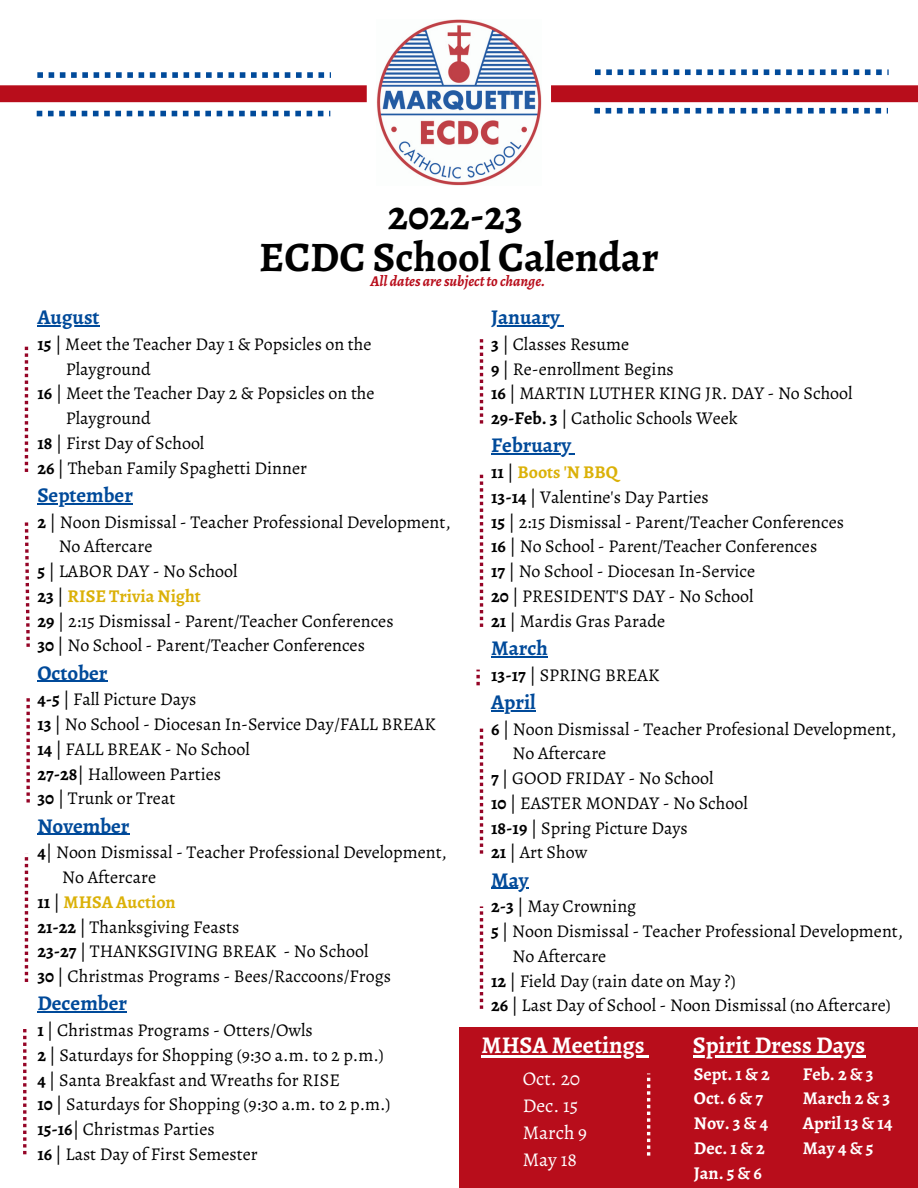
<style>
.page{position:relative;width:918px;height:1188px;background:#fff}
.page>*{position:absolute;margin:0;border:0;box-sizing:border-box;transform-origin:0 0}
.t1{font:700 42.15px "Alegreya";color:#000}
.t2{font:700 42px "Alegreya";color:#000}
.t3{font:700 24px "Alegreya";color:#fff}
.t4{font:700 21px "Alegreya";color:#004a9a}
.t5{font:19.5px "Alegreya";color:#fff}
.t6{font:18px "Alegreya";color:#000}
.t7{font:700 18px "Alegreya";color:#fff}
.t8{font:700 18px "Alegreya";color:#dbb108}
.t9{font:italic 700 15px "Alegreya";color:#b80d1b}
.s1{font-weight:700}
.s2{color:#000}
.s3{font-weight:400;color:#000}
</style>
<div class="page">
<svg style="left:25px;top:347px;width:3px;height:125px"></svg>
<svg style="left:480px;top:339px;width:3px;height:85px"></svg>
<svg style="left:25px;top:522px;width:5px;height:125px"></svg>
<svg style="left:26px;top:698px;width:4px;height:105px"></svg>
<svg style="left:25px;top:857px;width:3px;height:125px"></svg>
<svg style="left:23px;top:1029px;width:3px;height:125px"></svg>
<svg style="left:480px;top:475px;width:3px;height:152px"></svg>
<svg style="left:480px;top:906px;width:3px;height:103px"></svg>
<svg style="left:480px;top:729px;width:3px;height:125px"></svg>
<svg style="left:476px;top:670px;width:4px;height:15px"></svg>
<div style="left:0;top:85px;width:367px;height:17px;background:#b80d1b"></div>
<div style="left:551px;top:85px;width:367px;height:17px;background:#b80d1b"></div>
<img style="left:376px;top:20px;width:166px;height:165px">
<svg style="left:37px;top:111px;width:293px;height:5px"></svg>
<svg style="left:594px;top:108px;width:294px;height:6px"></svg>
<svg style="left:37px;top:72px;width:294px;height:6px"></svg>
<svg style="left:595px;top:69px;width:294px;height:6px"></svg>
<div style="left:459px;top:1027px;width:459px;height:161px;background:#b80d1b"></div>
<hr style="left:37px;top:325px;width:63px;height:1px;background:#004a9a">
<hr style="left:37px;top:503px;width:96px;height:1px;background:#004a9a">
<hr style="left:37px;top:681px;width:70px;height:1px;background:#004a9a">
<hr style="left:37px;top:834px;width:93px;height:1px;background:#004a9a">
<hr style="left:37px;top:1011px;width:90px;height:2px;background:#004a9a">
<hr style="left:491px;top:325px;width:69px;height:1px;background:#004a9a">
<hr style="left:491px;top:453px;width:80px;height:2px;background:#004a9a">
<hr style="left:491px;top:656px;width:57px;height:1px;background:#004a9a">
<hr style="left:491px;top:710px;width:45px;height:1px;background:#004a9a">
<hr style="left:491px;top:888px;width:38px;height:1px;background:#004a9a">
<hr style="left:693px;top:1056px;width:172px;height:2px;background:#fff">
<svg style="left:647px;top:1073px;width:3px;height:83px"></svg>
<hr style="left:482px;top:1056px;width:163px;height:2px;background:#fff">
<p class="t2" style="left:388px;top:187px;width:137px">2022-23</p>
<p class="t1" style="left:259px;top:228px;width:401px">ECDC School Calendar</p>
<p class="t9" style="left:371px;top:271px;width:176px">All dates aresubjectto change.</p>
<p class="t4" style="left:37px;top:303px;width:64px">August</p>
<p class="t6" style="left:37px;top:332px;width:336px"><span class="s1">15</span> | Meet the Teacher Day 1 &amp; Popsicles on the</p>
<p class="t6" style="left:66px;top:356px;width:86px">Playground</p>
<p class="t6" style="left:37px;top:381px;width:339px"><span class="s1">16</span> | Meet the Teacher Day 2 &amp; Popsicles on the</p>
<p class="t6" style="left:66px;top:406px;width:86px">Playground</p>
<p class="t6" style="left:37px;top:431px;width:169px"><span class="s1">18</span> | First Day of School</p>
<p class="t6" style="left:37px;top:455px;width:271px"><span class="s1">26</span> | Theban Family Spaghetti Dinner</p>
<p class="t4" style="left:37px;top:480px;width:97px">September</p>
<p class="t6" style="left:37px;top:509px;width:415px"><span class="s1">2</span> | Noon Dismissal - Teacher Professional Development,</p>
<p class="t6" style="left:59px;top:534px;width:95px">No Aftercare</p>
<p class="t6" style="left:37px;top:559px;width:202px"><span class="s1">5</span> | LABOR DAY - No School</p>
<p class="t8" style="left:37px;top:584px;width:165px"><span class="s2">23</span> <span class="s3">|</span> RISE Trivia Night</p>
<p class="t6" style="left:37px;top:608px;width:358px"><span class="s1">29</span> | 2:15 Dismissal - Parent/Teacher Conferences</p>
<p class="t6" style="left:37px;top:633px;width:329px"><span class="s1">30</span> | No School - Parent/Teacher Conferences</p>
<p class="t4" style="left:37px;top:658px;width:72px">October</p>
<p class="t6" style="left:37px;top:687px;width:161px"><span class="s1">4-5</span> | Fall Picture Days</p>
<p class="t6" style="left:37px;top:712px;width:400px"><span class="s1">13</span> | No School - Diocesan In-Service Day/FALL BREAK</p>
<p class="t6" style="left:37px;top:737px;width:214px"><span class="s1">14</span> | FALL BREAK - No School</p>
<p class="t6" style="left:37px;top:761px;width:185px"><span class="s1">27-28</span>| Halloween Parties</p>
<p class="t6" style="left:37px;top:786px;width:139px"><span class="s1">30</span> | Trunk or Treat</p>
<p class="t4" style="left:37px;top:811px;width:94px">November</p>
<p class="t6" style="left:37px;top:840px;width:411px"><span class="s1">4</span>| Noon Dismissal - Teacher Professional Development,</p>
<p class="t6" style="left:62px;top:865px;width:95px">No Aftercare</p>
<p class="t8" style="left:37px;top:890px;width:140px"><span class="s2">11</span> <span class="s3">|</span> MHSA Auction</p>
<p class="t6" style="left:37px;top:914px;width:203px"><span class="s1">21-22</span> | Thanksgiving Feasts</p>
<p class="t6" style="left:37px;top:939px;width:333px"><span class="s1">23-27</span> | THANKSGIVING BREAK - No School</p>
<p class="t6" style="left:37px;top:964px;width:355px"><span class="s1">30</span> | Christmas Programs - Bees/Raccoons/Frogs</p>
<p class="t4" style="left:37px;top:989px;width:91px">December</p>
<p class="t6" style="left:37px;top:1018px;width:277px"><span class="s1">1</span> | Christmas Programs - Otters/Owls</p>
<p class="t6" style="left:37px;top:1043px;width:348px"><span class="s1">2</span> | Saturdays for Shopping (9:30 a.m. to 2 p.m.)</p>
<p class="t6" style="left:37px;top:1067px;width:304px"><span class="s1">4</span> | Santa Breakfast and Wreaths for RISE</p>
<p class="t6" style="left:37px;top:1092px;width:355px"><span class="s1">10</span> | Saturdays for Shopping (9:30 a.m. to 2 p.m.)</p>
<p class="t6" style="left:37px;top:1117px;width:179px"><span class="s1">15-16</span>| Christmas Parties</p>
<p class="t6" style="left:37px;top:1142px;width:222px"><span class="s1">16</span> | Last Day of First Semester</p>
<p class="t4" style="left:491px;top:303px;width:70px">January</p>
<p class="t6" style="left:491px;top:332px;width:140px"><span class="s1">3</span> | Classes Resume</p>
<p class="t6" style="left:491px;top:356px;width:184px"><span class="s1">9</span> | Re-enrollment Begins</p>
<p class="t6" style="left:491px;top:381px;width:363px"><span class="s1">16</span> | MARTIN LUTHER KING JR. DAY - No School</p>
<p class="t6" style="left:491px;top:406px;width:248px"><span class="s1">29-Feb. 3</span> | Catholic Schools Week</p>
<p class="t4" style="left:491px;top:431px;width:82px">February</p>
<p class="t8" style="left:491px;top:460px;width:128px"><span class="s2">11</span> <span class="s3">|</span> Boots 'N BBQ</p>
<p class="t6" style="left:491px;top:485px;width:219px"><span class="s1">13-14</span> | Valentine's Day Parties</p>
<p class="t6" style="left:491px;top:509px;width:354px"><span class="s1">15</span> | 2:15 Dismissal - Parent/Teacher Conferences</p>
<p class="t6" style="left:491px;top:534px;width:328px"><span class="s1">16</span> | No School - Parent/Teacher Conferences</p>
<p class="t6" style="left:491px;top:559px;width:265px"><span class="s1">17</span> | No School - Diocesan In-Service</p>
<p class="t6" style="left:491px;top:584px;width:264px"><span class="s1">20</span> | PRESIDENT'S DAY - No School</p>
<p class="t6" style="left:491px;top:608px;width:175px"><span class="s1">21</span> | Mardis Gras Parade</p>
<p class="t4" style="left:491px;top:633px;width:58px">March</p>
<p class="t6" style="left:491px;top:662px;width:170px"><span class="s1">13-17</span> | SPRING BREAK</p>
<p class="t4" style="left:491px;top:687px;width:46px">April</p>
<p class="t6" style="left:491px;top:716px;width:407px"><span class="s1">6</span> | Noon Dismissal - Teacher Profesional Development,</p>
<p class="t6" style="left:513px;top:741px;width:95px">No Aftercare</p>
<p class="t6" style="left:491px;top:766px;width:224px"><span class="s1">7</span> | GOOD FRIDAY - No School</p>
<p class="t6" style="left:491px;top:791px;width:258px"><span class="s1">10</span> | EASTER MONDAY - No School</p>
<p class="t6" style="left:491px;top:815px;width:198px"><span class="s1">18-19</span> | Spring Picture Days</p>
<p class="t6" style="left:491px;top:840px;width:98px"><span class="s1">21</span> | Art Show</p>
<p class="t4" style="left:491px;top:865px;width:39px">May</p>
<p class="t6" style="left:491px;top:894px;width:147px"><span class="s1">2-3</span> | May Crowning</p>
<p class="t6" style="left:491px;top:919px;width:413px"><span class="s1">5</span> | Noon Dismissal - Teacher Professional Development,</p>
<p class="t6" style="left:513px;top:944px;width:95px">No Aftercare</p>
<p class="t6" style="left:491px;top:968px;width:246px"><span class="s1">12</span> | Field Day (rain date on May ?)</p>
<p class="t6" style="left:491px;top:993px;width:401px"><span class="s1">26</span> | Last Day of School - Noon Dismissal (no Aftercare)</p>
<p class="t3" style="left:482px;top:1029px;width:165px">MHSA Meetings</p>
<p class="t5" style="left:523px;top:1065px;width:59px">Oct. 20</p>
<p class="t5" style="left:523px;top:1092px;width:57px">Dec. 15</p>
<p class="t5" style="left:523px;top:1119px;width:66px">March 9</p>
<p class="t5" style="left:523px;top:1146px;width:56px">May 18</p>
<p class="t3" style="left:693px;top:1029px;width:174px">Spirit Dress Days</p>
<p class="t7" style="left:694px;top:1061px;width:78px">Sept. 1 &amp; 2</p>
<p class="t7" style="left:694px;top:1086px;width:71px">Oct.6&amp;7</p>
<p class="t7" style="left:694px;top:1111px;width:76px">Nov.3&amp;4</p>
<p class="t7" style="left:694px;top:1136px;width:72px">Dec.1&amp;2</p>
<p class="t7" style="left:694px;top:1160px;width:70px">Jan.5&amp;6</p>
<p class="t7" style="left:803px;top:1061px;width:72px">Feb.2&amp;3</p>
<p class="t7" style="left:803px;top:1086px;width:89px">March 2 &amp; 3</p>
<p class="t7" style="left:803px;top:1111px;width:91px">April 13 &amp; 14</p>
<p class="t7" style="left:803px;top:1136px;width:72px">May4&amp;5</p>
</div>
